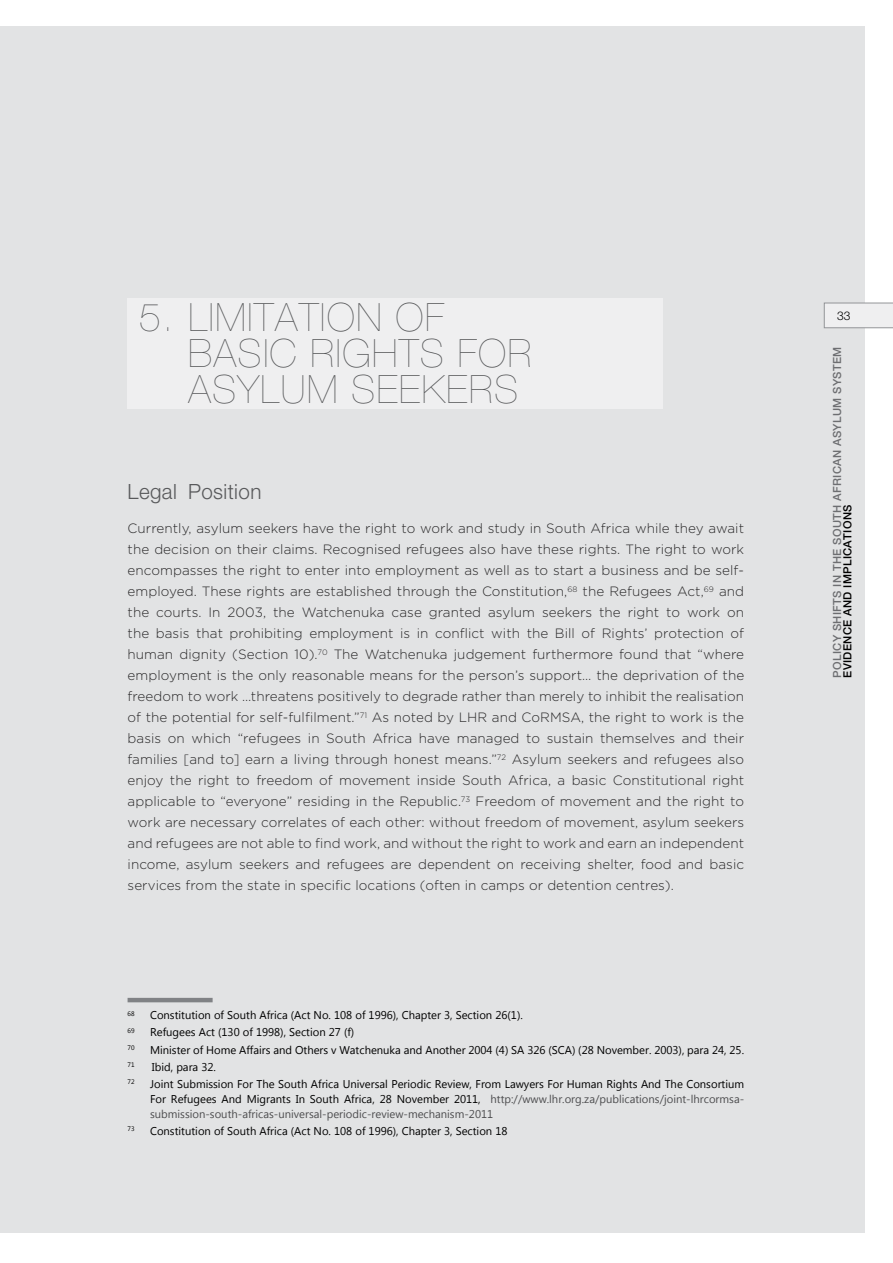
<style>
.page{position:relative;width:893px;height:1263px;background:#fff}
.page>*{position:absolute;margin:0;border:0;box-sizing:border-box;transform-origin:0 0}
.t1{font:200 39px/36px "Helvetica Neue";letter-spacing:.04em;color:#58595b}
.t2{font:300 21px "Helvetica Neue";letter-spacing:.02em;color:#58595b}
.t3{font:300 13.5px/21px "Gotham";letter-spacing:.005em;color:#292829;text-align:justify}
.t4{font:300 12px "Helvetica Neue";color:#000}
.t5{font:11.25px/15px "Segoe UI";color:#000;text-align:justify}
.t6{font:500 11.25px "Helvetica Neue";letter-spacing:.03em;color:#6d6e71}
.t7{font:500 11.25px "Helvetica Neue";letter-spacing:.03em;color:#000}
.t8{font:6.6px "Segoe UI";color:#000}
.s1{color:#4d4d4f}
</style>
<div class="page">
<div style="left:0;top:26px;width:865px;height:1206px;background:#e2e3e4"></div>
<svg style="left:824px;top:303px;width:68px;height:25px"></svg>
<hr style="left:128px;top:998px;width:85px;height:4px;background:#808285">
<div style="left:128px;top:298px;width:535px;height:111px;background:#efeff0"></div>
<h1 class="t1" style="left:189px;top:299px;width:345px;text-indent:-49px">5. LIMITATION OF<br>BASIC RIGHTS FOR<br>ASYLUM SEEKERS</h1>
<h2 class="t2" style="left:128px;top:479px;width:135px">Legal Position</h2>
<p class="t3" style="left:128px;top:517px;width:618px">Currently, asylum seekers have the right to work and study in South Africa while they await the decision on their claims. Recognised refugees also have these rights. The right to work encompasses the right to enter into employment as well as to start a business and be self&shy;employed. These rights are established through the Constitution,<sup>68</sup> the Refugees Act,<sup>69</sup> and the courts. In 2003, the Watchenuka case granted asylum seekers the right to work on the basis that prohibiting employment is in conflict with the Bill of Rights’ protection of human dignity (Section 10).<sup>70</sup> The Watchenuka judgement furthermore found that “where employment is the only reasonable means for the person’s support… the deprivation of the freedom to work …threatens positively to degrade rather than merely to inhibit the realisation of the potential for self-fulfilment.”<sup>71</sup> As noted by LHR and CoRMSA, the right to work is the basis on which “refugees in South Africa have managed to sustain themselves and their families [and to] earn a living through honest means.”<sup>72</sup> Asylum seekers and refugees also enjoy the right to freedom of movement inside South Africa, a basic Constitutional right applicable to “everyone” residing in the Republic.<sup>73</sup> Freedom of movement and the right to work are necessary correlates of each other: without freedom of movement, asylum seekers and refugees are not able to find work, and without the right to work and earn an independent income, asylum seekers and refugees are dependent on receiving shelter, food and basic services from the state in specific locations (often in camps or detention centres).</p>
<p class="t8" style="left:128px;top:1008px;width:9px">68</p>
<p class="t5" style="left:150px;top:1007px;width:374px">Constitution of South Africa (Act No. 108 of 1996), Chapter 3, Section 26(1).</p>
<p class="t8" style="left:128px;top:1025px;width:9px">69</p>
<p class="t5" style="left:150px;top:1024px;width:206px">Refugees Act (130 of 1998), Section 27 (f)</p>
<p class="t8" style="left:128px;top:1043px;width:9px">70</p>
<p class="t5" style="left:150px;top:1041px;width:596px">Minister of Home Affairs and Others v Watchenuka and Another 2004 (4) SA 326 (SCA) (28 November. 2003), para 24, 25.</p>
<p class="t8" style="left:128px;top:1060px;width:9px">71</p>
<p class="t5" style="left:152px;top:1058px;width:66px">Ibid, para 32.</p>
<p class="t8" style="left:128px;top:1077px;width:9px">72</p>
<p class="t5" style="left:150px;top:1076px;width:596px">Joint Submission For The South Africa Universal Periodic Review, From Lawyers For Human Rights And The Consortium For Refugees And Migrants In South Africa, 28 November 2011, <span class="s1">http://www.lhr.org.za/publications/joint-lhrcormsa&shy;submission-south-africas-universal-periodic-review-mechanism-2011</span></p>
<p class="t8" style="left:128px;top:1124px;width:9px">73</p>
<p class="t5" style="left:150px;top:1123px;width:359px">Constitution of South Africa (Act No. 108 of 1996), Chapter 3, Section 18</p>
<p class="t4" style="left:837px;top:309px;width:15px">33</p>
<p class="t6" style="left:830px;top:678px;width:333px;rotate:-90deg">POLICY SHIFTS IN THE SOUTH AFRICAN ASYLUM SYSTEM</p>
<p class="t7" style="left:841px;top:678px;width:175px;rotate:-90deg">EVIDENCE AND IMPLICATIONS</p>
</div>
